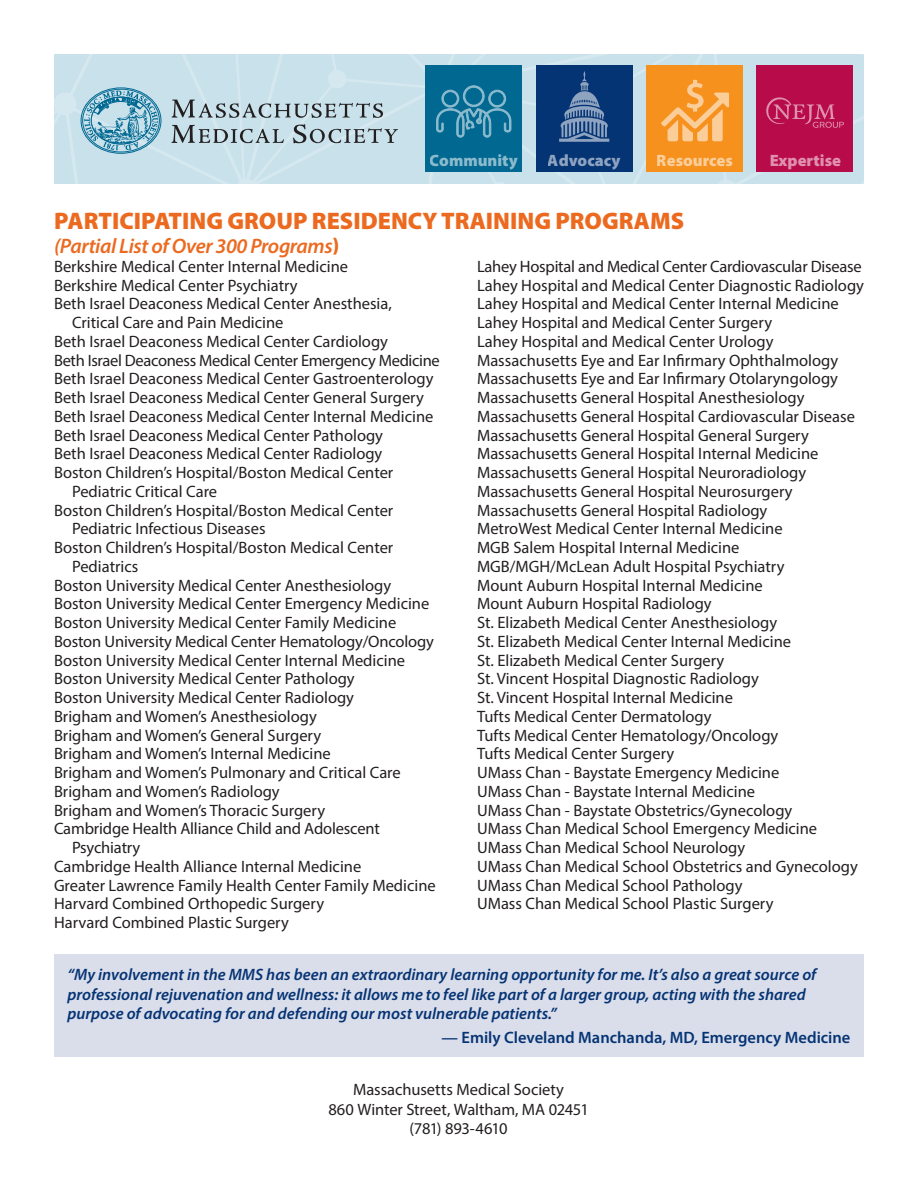
<style>
.page{position:relative;width:918px;height:1188px;background:#fff}
.page>*{position:absolute;margin:0;border:0;box-sizing:border-box;transform-origin:0 0}
.t1{font:900 24px "Myriad Pro";color:#ec6a20}
.t2{font:italic 600 21px "Myriad Pro";letter-spacing:-.02em;color:#ec6a20}
.t3{font:16.5px/18.8px "Myriad Pro";color:#231f20}
.t4{font:italic 600 16.5px/19.5px "Myriad Pro";color:#053474}
.t5{font:16.5px "Myriad Pro";letter-spacing:-.02em;color:#231f20}
.t6{font:600 16.5px "Myriad Pro";color:#053474}
.t7{font:900 16.5px "Myriad Pro";color:#fff}
.s1{font-weight:900;font-style:normal}
</style>
<div class="page">
<div style="left:54px;top:954px;width:810px;height:103px;background:#daddea"></div>
<svg style="left:54px;top:54px;width:810px;height:130px;background:#a2a5b0"></svg>
<p class="t7" style="left:430px;top:151px;width:89px">Community</p>
<p class="t7" style="left:548px;top:151px;width:74px">Advocacy</p>
<p class="t7" style="left:657px;top:151px;width:78px">Resources</p>
<p class="t7" style="left:770px;top:151px;width:73px">Expertise</p>
<h2 class="t1" style="left:54px;top:207px;width:631px">PARTICIPATING GROUP RESIDENCY TRAINING PROGRAMS</h2>
<h2 class="t2" style="left:54px;top:233px;width:287px">(Partial List of Over 300 Programs<span class="s1">)</span></h2>
<p class="t3" style="left:54px;top:257px;width:296px">Berkshire Medical Center Internal Medicine</p>
<p class="t3" style="left:54px;top:275px;width:245px">Berkshire Medical Center Psychiatry</p>
<p class="t3" style="left:72px;top:294px;width:321px;text-indent:-18px">Beth Israel Deaconess Medical Center Anesthesia,<br>Critical Care and Pain Medicine</p>
<p class="t3" style="left:54px;top:332px;width:336px">Beth Israel Deaconess Medical Center Cardiology</p>
<p class="t5" style="left:54px;top:350px;width:387px">Beth Israel Deaconess Medical Center Emergency Medicine</p>
<p class="t3" style="left:54px;top:369px;width:381px">Beth Israel Deaconess Medical Center Gastroenterology</p>
<p class="t3" style="left:54px;top:388px;width:371px">Beth Israel Deaconess Medical Center General Surgery</p>
<p class="t3" style="left:54px;top:407px;width:381px">Beth Israel Deaconess Medical Center Internal Medicine</p>
<p class="t3" style="left:54px;top:425px;width:331px">Beth Israel Deaconess Medical Center Pathology</p>
<p class="t3" style="left:54px;top:444px;width:330px">Beth Israel Deaconess Medical Center Radiology</p>
<p class="t3" style="left:72px;top:463px;width:323px;text-indent:-18px">Boston Children’s Hospital/Boston Medical Center<br>Pediatric Critical Care</p>
<p class="t3" style="left:72px;top:500px;width:323px;text-indent:-18px">Boston Children’s Hospital/Boston Medical Center<br>Pediatric Infectious Diseases</p>
<p class="t3" style="left:72px;top:538px;width:323px;text-indent:-18px">Boston Children’s Hospital/Boston Medical Center<br>Pediatrics</p>
<p class="t3" style="left:54px;top:575px;width:339px">Boston University Medical Center Anesthesiology</p>
<p class="t3" style="left:54px;top:594px;width:377px">Boston University Medical Center Emergency Medicine</p>
<p class="t3" style="left:54px;top:613px;width:344px">Boston University Medical Center Family Medicine</p>
<p class="t3" style="left:54px;top:632px;width:381px">Boston University Medical Center Hematology/Oncology</p>
<p class="t3" style="left:54px;top:650px;width:353px">Boston University Medical Center Internal Medicine</p>
<p class="t3" style="left:54px;top:669px;width:302px">Boston University Medical Center Pathology</p>
<p class="t3" style="left:54px;top:688px;width:302px">Boston University Medical Center Radiology</p>
<p class="t3" style="left:54px;top:707px;width:264px">Brigham and Women’s Anesthesiology</p>
<p class="t3" style="left:54px;top:725px;width:269px">Brigham and Women’s General Surgery</p>
<p class="t3" style="left:54px;top:744px;width:278px">Brigham and Women’s Internal Medicine</p>
<p class="t3" style="left:54px;top:763px;width:348px">Brigham and Women’s Pulmonary and Critical Care</p>
<p class="t3" style="left:54px;top:782px;width:227px">Brigham and Women’s Radiology</p>
<p class="t3" style="left:54px;top:800px;width:273px">Brigham and Women’s Thoracic Surgery</p>
<p class="t3" style="left:72px;top:819px;width:309px;text-indent:-18px">Cambridge Health Alliance Child and Adolescent<br>Psychiatry</p>
<p class="t3" style="left:54px;top:857px;width:309px">Cambridge Health Alliance Internal Medicine</p>
<p class="t3" style="left:54px;top:875px;width:383px">Greater Lawrence Family Health Center Family Medicine</p>
<p class="t3" style="left:54px;top:894px;width:272px">Harvard Combined Orthopedic Surgery</p>
<p class="t3" style="left:54px;top:913px;width:236px">Harvard Combined Plastic Surgery</p>
<p class="t3" style="left:477px;top:257px;width:386px">Lahey Hospital and Medical Center Cardiovascular Disease</p>
<p class="t3" style="left:477px;top:275px;width:389px">Lahey Hospital and Medical Center Diagnostic Radiology</p>
<p class="t3" style="left:477px;top:294px;width:363px">Lahey Hospital and Medical Center Internal Medicine</p>
<p class="t3" style="left:477px;top:313px;width:297px">Lahey Hospital and Medical Center Surgery</p>
<p class="t3" style="left:477px;top:332px;width:298px">Lahey Hospital and Medical Center Urology</p>
<p class="t3" style="left:477px;top:350px;width:363px">Massachusetts Eye and Ear Infirmary Ophthalmology</p>
<p class="t3" style="left:477px;top:369px;width:363px">Massachusetts Eye and Ear Infirmary Otolaryngology</p>
<p class="t3" style="left:477px;top:388px;width:329px">Massachusetts General Hospital Anesthesiology</p>
<p class="t3" style="left:477px;top:407px;width:379px">Massachusetts General Hospital Cardiovascular Disease</p>
<p class="t3" style="left:477px;top:425px;width:333px">Massachusetts General Hospital General Surgery</p>
<p class="t3" style="left:477px;top:444px;width:343px">Massachusetts General Hospital Internal Medicine</p>
<p class="t3" style="left:477px;top:463px;width:331px">Massachusetts General Hospital Neuroradiology</p>
<p class="t3" style="left:477px;top:482px;width:317px">Massachusetts General Hospital Neurosurgery</p>
<p class="t3" style="left:477px;top:500px;width:292px">Massachusetts General Hospital Radiology</p>
<p class="t3" style="left:477px;top:519px;width:307px">MetroWest Medical Center Internal Medicine</p>
<p class="t3" style="left:477px;top:538px;width:264px">MGB Salem Hospital Internal Medicine</p>
<p class="t3" style="left:477px;top:557px;width:309px">MGB/MGH/McLean Adult Hospital Psychiatry</p>
<p class="t3" style="left:477px;top:575px;width:287px">Mount Auburn Hospital Internal Medicine</p>
<p class="t3" style="left:477px;top:594px;width:236px">Mount Auburn Hospital Radiology</p>
<p class="t3" style="left:477px;top:613px;width:302px">St. Elizabeth Medical Center Anesthesiology</p>
<p class="t3" style="left:477px;top:632px;width:316px">St. Elizabeth Medical Center Internal Medicine</p>
<p class="t3" style="left:477px;top:650px;width:249px">St. Elizabeth Medical Center Surgery</p>
<p class="t3" style="left:477px;top:669px;width:283px">St. Vincent Hospital Diagnostic Radiology</p>
<p class="t3" style="left:477px;top:688px;width:258px">St. Vincent Hospital Internal Medicine</p>
<p class="t3" style="left:477px;top:707px;width:236px">Tufts Medical Center Dermatology</p>
<p class="t3" style="left:477px;top:725px;width:303px">Tufts Medical Center Hematology/Oncology</p>
<p class="t3" style="left:477px;top:744px;width:199px">Tufts Medical Center Surgery</p>
<p class="t3" style="left:477px;top:763px;width:304px">UMass Chan - Baystate Emergency Medicine</p>
<p class="t3" style="left:477px;top:782px;width:280px">UMass Chan - Baystate Internal Medicine</p>
<p class="t3" style="left:477px;top:800px;width:317px">UMass Chan - Baystate Obstetrics/Gynecology</p>
<p class="t3" style="left:477px;top:819px;width:342px">UMass Chan Medical School Emergency Medicine</p>
<p class="t3" style="left:477px;top:838px;width:270px">UMass Chan Medical School Neurology</p>
<p class="t3" style="left:477px;top:857px;width:382px">UMass Chan Medical School Obstetrics and Gynecology</p>
<p class="t3" style="left:477px;top:875px;width:267px">UMass Chan Medical School Pathology</p>
<p class="t3" style="left:477px;top:894px;width:298px">UMass Chan Medical School Plastic Surgery</p>
<p class="t4" style="left:68px;top:964px;width:750px">“My involvement in the MMS has been an extraordinary learning opportunity for me. It’s also a great source of professional rejuvenation and wellness: it allows me to feel like part of a larger group, acting with the shared purpose of advocating for and defending our most vulnerable patients.”</p>
<p class="t6" style="left:442px;top:1027px;width:410px">— Emily Cleveland Manchanda, MD, Emergency Medicine</p>
<p class="t3" style="left:328px;top:1079px;width:262px;line-height:19.5px;text-align:center">Massachusetts Medical Society<br>860 Winter Street, Waltham, MA 02451 (781) 893-4610</p>
</div>
